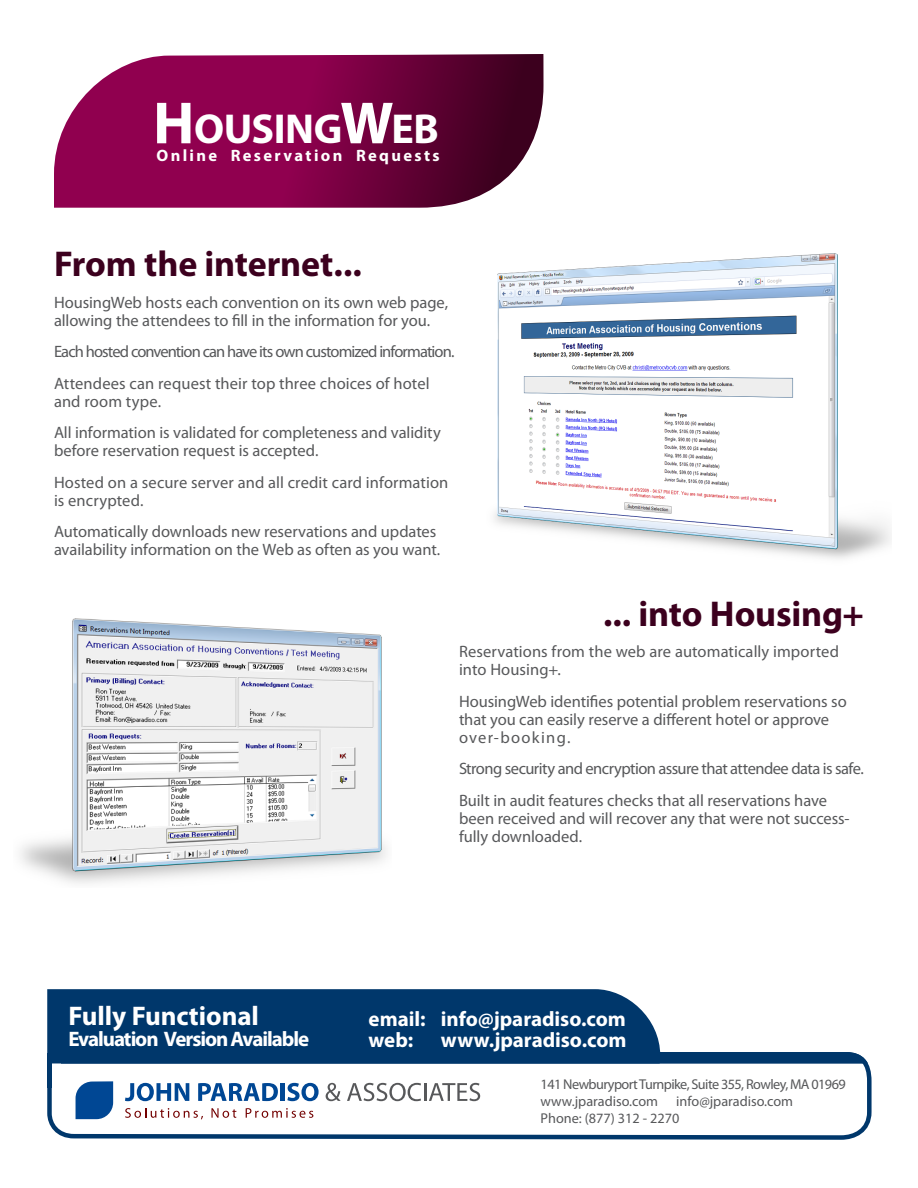
<style>
.page{position:relative;width:918px;height:1188px;background:#fff}
.page>*{position:absolute;margin:0;border:0;box-sizing:border-box;transform-origin:0 0}
.Body_Copy{font:700 42px "Myriad Pro";letter-spacing:-.01em;color:#fff}
.Headers{font:700 36px "Myriad Pro";letter-spacing:-.005em;color:#3c001e}
.Body_Copy-2{font:700 27px "Myriad Pro";letter-spacing:-.005em;color:#fff}
.Body_Copy-3{font:700 21px/21px "Myriad Pro";letter-spacing:-.01em;color:#fff}
.Body_Copy-4{font:700 21px "Myriad Pro";letter-spacing:-.055em;color:#fff}
.Body_Copy-5{font:16.5px/18px "Myriad Pro";letter-spacing:-.005em;color:#57585a}
.Body_Copy-6{font:16.5px "Myriad Pro";letter-spacing:-.035em;color:#57585a}
.Body_Copy-7{font:16.5px "Myriad Pro";letter-spacing:-.055em;color:#57585a}
.Body_Copy-8{font:700 16.5px "Myriad Pro";letter-spacing:.14em;color:#fff}
.t1{font:14.25px/17.1px "Myriad Pro";letter-spacing:-.04em;color:#57585a}
.t2{font:14.25px/17.1px "Myriad Pro";letter-spacing:-.015em;color:#57585a}
.s1{font-size:60px}
</style>
<div class="page">
<svg style="left:47px;top:1051px;width:825px;height:89px"></svg>
<svg style="left:52px;top:1052px;width:816px;height:12px;background:#144676"></svg>
<svg style="left:76px;top:1081px;width:37px;height:38px"></svg>
<svg style="left:125px;top:1083px;width:64px;height:18px"></svg>
<svg style="left:198px;top:1083px;width:80px;height:18px"></svg>
<hr style="left:281px;top:1083px;width:4px;height:18px;background:#004794">
<svg style="left:287px;top:1083px;width:32px;height:18px"></svg>
<svg style="left:326px;top:1083px;width:15px;height:18px"></svg>
<svg style="left:347px;top:1083px;width:133px;height:18px"></svg>
<svg style="left:125px;top:1108px;width:78px;height:11px"></svg>
<svg style="left:211px;top:1108px;width:25px;height:10px"></svg>
<svg style="left:246px;top:1108px;width:67px;height:10px"></svg>
<div style="left:52px;top:1064px;width:9px;height:21px;background:#fff"></div>
<div style="left:47px;top:1053px;width:5px;height:35px;background:#00376b"></div>
<div style="left:47px;top:989px;width:613px;height:74px;background:#00376b"></div>
<svg style="left:54px;top:54px;width:490px;height:154px;background:#841652"></svg>
<img style="left:494px;top:253px;width:397px;height:306px">
<img style="left:20px;top:618px;width:366px;height:266px">
<p class="Body_Copy" style="left:153px;top:102px;width:287px"><span class="s1">H</span>OUSING<span class="s1">W</span>EB</p>
<p class="Body_Copy-8" style="left:156px;top:145px;width:285px">Online Reservation Requests</p>
<p class="Headers" style="left:54px;top:240px;width:309px">From the internet...</p>
<p class="Body_Copy-5" style="left:54px;top:293px;width:396px">HousingWeb hosts each convention on its own web page, allowing the attendees to fill in the information for you.</p>
<p class="Body_Copy-7" style="left:54px;top:341px;width:402px">Each hosted convention can have its own customized information.</p>
<p class="Body_Copy-5" style="left:54px;top:374px;width:377px">Attendees can request their top three choices of hotel and room type.</p>
<p class="Body_Copy-5" style="left:54px;top:423px;width:388px">All information is validated for completeness and validity before reservation request is accepted.</p>
<p class="Body_Copy-5" style="left:54px;top:473px;width:396px">Hosted on a secure server and all credit card information is encrypted.</p>
<p class="Body_Copy-5" style="left:54px;top:522px;width:388px">Automatically downloads new reservations and updates availability information on the Web as often as you want.</p>
<p class="Headers" style="left:603px;top:590px;width:262px">... into Housing+</p>
<p class="Body_Copy-5" style="left:459px;top:643px;width:382px">Reservations from the web are automatically imported into Housing+.</p>
<p class="Body_Copy-5" style="left:459px;top:692px;width:389px">HousingWeb identifies potential problem reservations so that you can easily reserve a different hotel or approve over-booking.</p>
<p class="Body_Copy-6" style="left:459px;top:759px;width:406px">Strong security and encryption assure that attendee data is safe.</p>
<p class="Body_Copy-5" style="left:459px;top:791px;width:392px">Built in audit features checks that all reservations have been received and will recover any that were not success&shy;fully downloaded.</p>
<p class="Body_Copy-2" style="left:68px;top:999px;width:192px">Fully Functional</p>
<p class="Body_Copy-4" style="left:68px;top:1026px;width:242px">Evaluation Version Available</p>
<p class="Body_Copy-3" style="left:369px;top:1008px;width:58px">email: web:</p>
<p class="Body_Copy-3" style="left:441px;top:1008px;width:187px">info@jparadiso.com www.jparadiso.com</p>
<p class="t1" style="left:541px;top:1076px;width:307px">141 Newburyport Turnpike, Suite 355, Rowley, MA 01969 www.jparadiso.com</p>
<p class="t2" style="left:541px;top:1093px;width:254px;text-indent:136px">info@jparadiso.com<br>Phone: (877) 312 - 2270</p>
</div>
